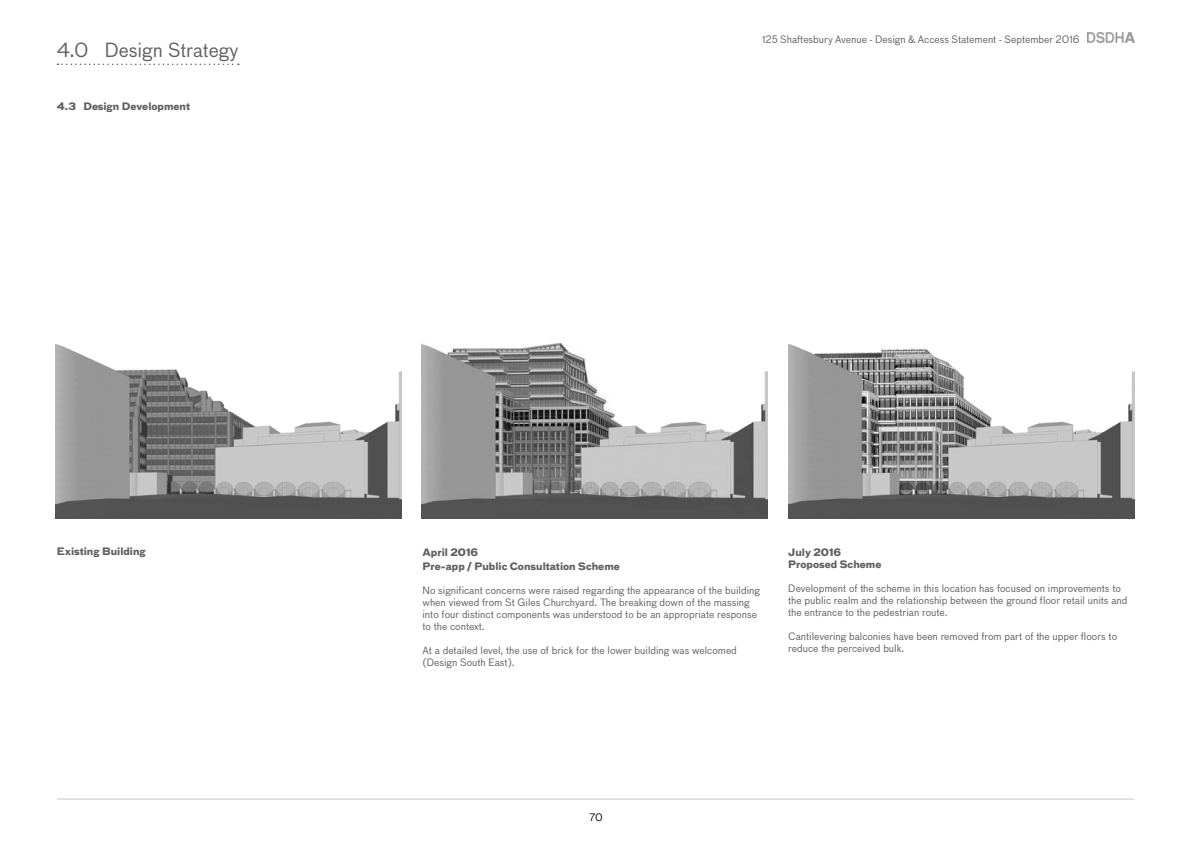
<style>
.page{position:relative;width:1191px;height:842px;background:#fff}
.page>*{position:absolute;margin:0;border:0;box-sizing:border-box;transform-origin:0 0}
.t1{font:19px "Bau OT";color:#616161}
.t2{font:10px/12px "Bau OT";color:#616161}
.t3{font:700 10px/12px "Bau OT";color:#616161}
.t4{font:10px "Bau OT";color:#000}
</style>
<div class="page">
<hr style="left:57px;top:799px;width:1077px;height:1px;background:#c6c8ca">
<img style="left:1087px;top:33px;width:47px;height:10px">
<img style="left:422px;top:342px;width:345px;height:177px">
<img style="left:55px;top:344px;width:346px;height:175px">
<img style="left:788px;top:344px;width:346px;height:175px">
<svg style="left:57px;top:64px;width:182px;height:1px"></svg>
<h1 class="t1" style="left:57px;top:38px;width:183px">4.0 Design Strategy</h1>
<p class="t3" style="left:57px;top:100px;width:135px">4.3 Design Development</p>
<p class="t2" style="left:762px;top:33px;width:319px">125 Shaftesbury Avenue - Design &amp; Access Statement - September 2016</p>
<p class="t3" style="left:57px;top:545px;width:91px">Existing Building</p>
<p class="t3" style="left:422px;top:545px;width:199px;line-height:14px">April 2016<br>Pre-app / Public Consultation Scheme</p>
<p class="t2" style="left:422px;top:584px;width:339px">No significant concerns were raised regarding the appearance of the building when viewed from St Giles Churchyard. The breaking down of the massing into four distinct components was understood to be an appropriate response to the context.</p>
<p class="t2" style="left:422px;top:644px;width:316px">At a detailed level, the use of brick for the lower building was welcomed (Design South East).</p>
<p class="t3" style="left:788px;top:546px;width:95px">July 2016<br>Proposed Scheme</p>
<p class="t2" style="left:788px;top:582px;width:341px">Development of the scheme in this location has focused on improvements to the public realm and the relationship between the ground floor retail units and the entrance to the pedestrian route.</p>
<p class="t2" style="left:788px;top:630px;width:330px">Cantilevering balconies have been removed from part of the upper floors to reduce the perceived bulk.</p>
<p class="t4" style="left:589px;top:811px;width:15px">70</p>
</div>
